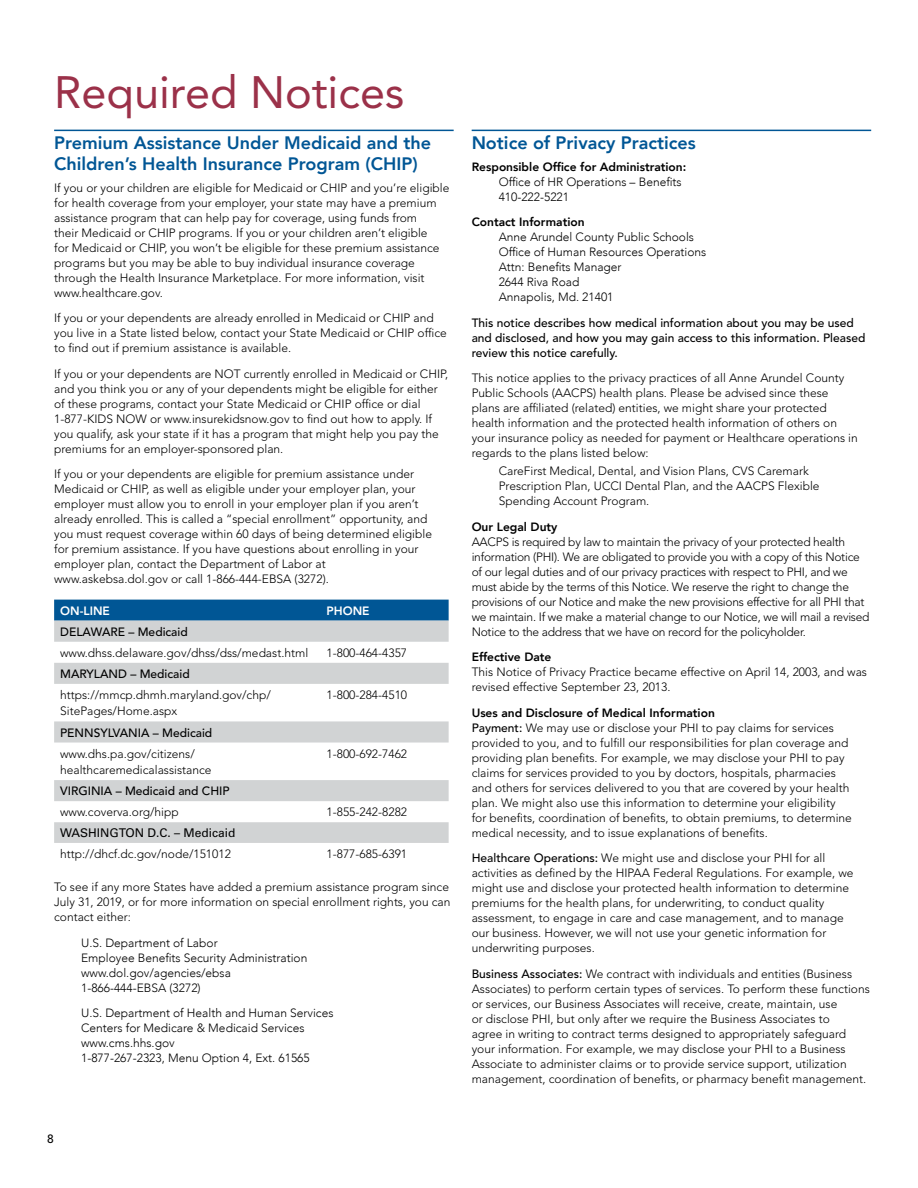
<style>
.page{position:relative;width:918px;height:1188px;background:#fff}
.page>*{position:absolute;margin:0;border:0;box-sizing:border-box;transform-origin:0 0}
.BODY{font:45px "Avenir LT Std";color:#9b3149}
.Notice_Header{font:800 18px/21px "Avenir";color:#005695}
.BODY-2{font:300 12px/15px "Avenir LT Std";color:#000}
.BODY-3{font:300 12px/15px "Avenir LT Std";letter-spacing:-.02em;color:#000}
.Bullet_2{font:300 12px/15px "Avenir";color:#000}
.BODY-4{font:500 12px/15px "Avenir LT Std";color:#000}
.Header_3{font:800 12px "Avenir";color:#000}
.BODY-5{font:12px "Univers LT Std";color:#000}
.BODY-6{font:800 12px "Avenir LT Std";color:#fff}
.s1{font-weight:500}
</style>
<div class="page">
<hr style="left:54px;top:130px;width:400px;height:1px;background:#005695">
<div style="left:54px;top:600px;width:395px;height:21px;background:#005695"></div>
<svg style="left:54px;top:621px;width:395px;height:222px"></svg>
<hr style="left:472px;top:130px;width:399px;height:1px;background:#005695">
<p class="BODY" style="left:54px;top:66px;width:352px">Required Notices</p>
<p class="Notice_Header" style="left:54px;top:132px;width:379px">Premium Assistance Under Medicaid and the<br>Children’s Health Insurance Program (CHIP)</p>
<p class="BODY-2" style="left:54px;top:180px;width:397px">If you or your children are eligible for Medicaid or CHIP and you’re eligible for health coverage from your employer, your state may have a premium assistance program that can help pay for coverage, using funds from<br>their Medicaid or CHIP programs. If you or your children aren’t eligible<br>for Medicaid or CHIP, you won’t be eligible for these premium assistance programs but you may be able to buy individual insurance coverage through the Health Insurance Marketplace. For more information, visit www.healthcare.gov.</p>
<p class="BODY-2" style="left:54px;top:311px;width:394px">If you or your dependents are already enrolled in Medicaid or CHIP and you live in a State listed below, contact your State Medicaid or CHIP office to find out if premium assistance is available.</p>
<p class="BODY-2" style="left:54px;top:366px;width:396px">If you or your dependents are NOT currently enrolled in Medicaid or CHIP, and you think you or any of your dependents might be eligible for either of these programs, contact your State Medicaid or CHIP office or dial 1-877-KIDS NOW or www.insurekidsnow.gov to find out how to apply. If you qualify, ask your state if it has a program that might help you pay the premiums for an employer-sponsored plan.</p>
<p class="BODY-2" style="left:54px;top:467px;width:379px">If you or your dependents are eligible for premium assistance under Medicaid or CHIP, as well as eligible under your employer plan, your employer must allow you to enroll in your employer plan if you aren’t already enrolled. This is called a “special enrollment” opportunity, and you must request coverage within 60 days of being determined eligible for premium assistance. If you have questions about enrolling in your employer plan, contact the Department of Labor at www.askebsa.dol.gov or call 1-866-444-EBSA (3272).</p>
<p class="BODY-6" style="left:60px;top:603px;width:51px">ON-LINE</p>
<p class="BODY-6" style="left:327px;top:603px;width:45px">PHONE</p>
<p class="BODY-4" style="left:60px;top:624px;width:129px">DELAWARE – Medicaid</p>
<p class="BODY-2" style="left:60px;top:645px;width:250px">www.dhss.delaware.gov/dhss/dss/medast.html</p>
<p class="BODY-2" style="left:327px;top:645px;width:82px">1-800-464-4357</p>
<p class="BODY-4" style="left:60px;top:667px;width:131px">MARYLAND – Medicaid</p>
<p class="BODY-2" style="left:60px;top:687px;width:212px;line-height:16.5px">https://mmcp.dhmh.maryland.gov/chp/<br>SitePages/Home.aspx</p>
<p class="BODY-2" style="left:327px;top:687px;width:82px">1-800-284-4510</p>
<p class="BODY-4" style="left:60px;top:725px;width:154px">PENNSYLVANIA – Medicaid</p>
<p class="BODY-2" style="left:60px;top:745px;width:153px;line-height:16.5px">www.dhs.pa.gov/citizens/ healthcaremedicalassistance</p>
<p class="BODY-2" style="left:327px;top:746px;width:82px">1-800-692-7462</p>
<p class="BODY-4" style="left:60px;top:784px;width:171px">VIRGINIA – Medicaid and CHIP</p>
<p class="BODY-2" style="left:60px;top:805px;width:120px">www.coverva.org/hipp</p>
<p class="BODY-2" style="left:327px;top:805px;width:82px">1-855-242-8282</p>
<p class="BODY-5" style="left:60px;top:826px;width:177px">WASHINGTON D.C. – Medicaid</p>
<p class="BODY-2" style="left:60px;top:846px;width:172px">http://dhcf.dc.gov/node/151012</p>
<p class="BODY-2" style="left:327px;top:846px;width:82px">1-877-685-6391</p>
<p class="BODY-2" style="left:54px;top:879px;width:398px">To see if any more States have added a premium assistance program since<br>July 31, 2019, or for more information on special enrollment rights, you can contact either:</p>
<p class="Bullet_2" style="left:81px;top:935px;width:228px">U.S. Department of Labor<br>Employee Benefits Security Administration www.dol.gov/agencies/ebsa<br>1-866-444-EBSA (3272)</p>
<p class="Bullet_2" style="left:81px;top:1005px;width:254px">U.S. Department of Health and Human Services Centers for Medicare &amp; Medicaid Services www.cms.hhs.gov<br>1-877-267-2323, Menu Option 4, Ext. 61565</p>
<p class="BODY-4" style="left:47px;top:1132px;width:8px">8</p>
<p class="Notice_Header" style="left:472px;top:132px;width:226px">Notice of Privacy Practices</p>
<p class="Header_3" style="left:472px;top:157px;width:216px">Responsible Office for Administration:</p>
<p class="Bullet_2" style="left:499px;top:174px;width:185px">Office of HR Operations – Benefits<br>410-222-5221</p>
<p class="Header_3" style="left:472px;top:213px;width:115px">Contact Information</p>
<p class="Bullet_2" style="left:499px;top:229px;width:209px">Anne Arundel County Public Schools<br>Office of Human Resources Operations<br>Attn: Benefits Manager<br>2644 Riva Road<br>Annapolis, Md. 21401</p>
<p class="BODY-4" style="left:472px;top:315px;width:395px">This notice describes how medical information about you may be used and disclosed, and how you may gain access to this information. Pleased review this notice carefully.</p>
<p class="BODY-2" style="left:472px;top:371px;width:388px">This notice applies to the privacy practices of all Anne Arundel County Public Schools (AACPS) health plans. Please be advised since these plans are affiliated (related) entities, we might share your protected health information and the protected health information of others on your insurance policy as needed for payment or Healthcare operations in regards to the plans listed below:</p>
<p class="BODY-2" style="left:499px;top:464px;width:322px">CareFirst Medical, Dental, and Vision Plans, CVS Caremark<br>Prescription Plan, UCCI Dental Plan, and the AACPS Flexible<br>Spending Account Program.</p>
<p class="Header_3" style="left:472px;top:517px;width:87px">Our Legal Duty</p>
<p class="BODY-3" style="left:472px;top:534px;width:399px">AACPS is required by law to maintain the privacy of your protected health information (PHI). We are obligated to provide you with a copy of this Notice of our legal duties and of our privacy practices with respect to PHI, and we must abide by the terms of this Notice. We reserve the right to change the provisions of our Notice and make the new provisions effective for all PHI that we maintain. If we make a material change to our Notice, we will mail a revised Notice to the address that we have on record for the policyholder.</p>
<p class="Header_3" style="left:472px;top:648px;width:81px">Effective Date</p>
<p class="BODY-2" style="left:472px;top:665px;width:397px">This Notice of Privacy Practice became effective on April 14, 2003, and was revised effective September 23, 2013.</p>
<p class="Header_3" style="left:472px;top:703px;width:245px">Uses and Disclosure of Medical Information</p>
<p class="BODY-2" style="left:472px;top:720px;width:382px"><span class="s1">Payment:</span> We may use or disclose your PHI to pay claims for services provided to you, and to fulfill our responsibilities for plan coverage and providing plan benefits. For example, we may disclose your PHI to pay claims for services provided to you by doctors, hospitals, pharmacies and others for services delivered to you that are covered by your health plan. We might also use this information to determine your eligibility for benefits, coordination of benefits, to obtain premiums, to determine medical necessity, and to issue explanations of benefits.</p>
<p class="BODY-2" style="left:472px;top:851px;width:383px"><span class="s1">Healthcare Operations:</span> We might use and disclose your PHI for all activities as defined by the HIPAA Federal Regulations. For example, we might use and disclose your protected health information to determine premiums for the health plans, for underwriting, to conduct quality assessment, to engage in care and case management, and to manage our business. However, we will not use your genetic information for underwriting purposes.</p>
<p class="BODY-2" style="left:472px;top:966px;width:400px"><span class="s1">Business Associates:</span> We contract with individuals and entities (Business Associates) to perform certain types of services. To perform these functions or services, our Business Associates will receive, create, maintain, use<br>or disclose PHI, but only after we require the Business Associates to<br>agree in writing to contract terms designed to appropriately safeguard your information. For example, we may disclose your PHI to a Business Associate to administer claims or to provide service support, utilization management, coordination of benefits, or pharmacy benefit management.</p>
</div>
